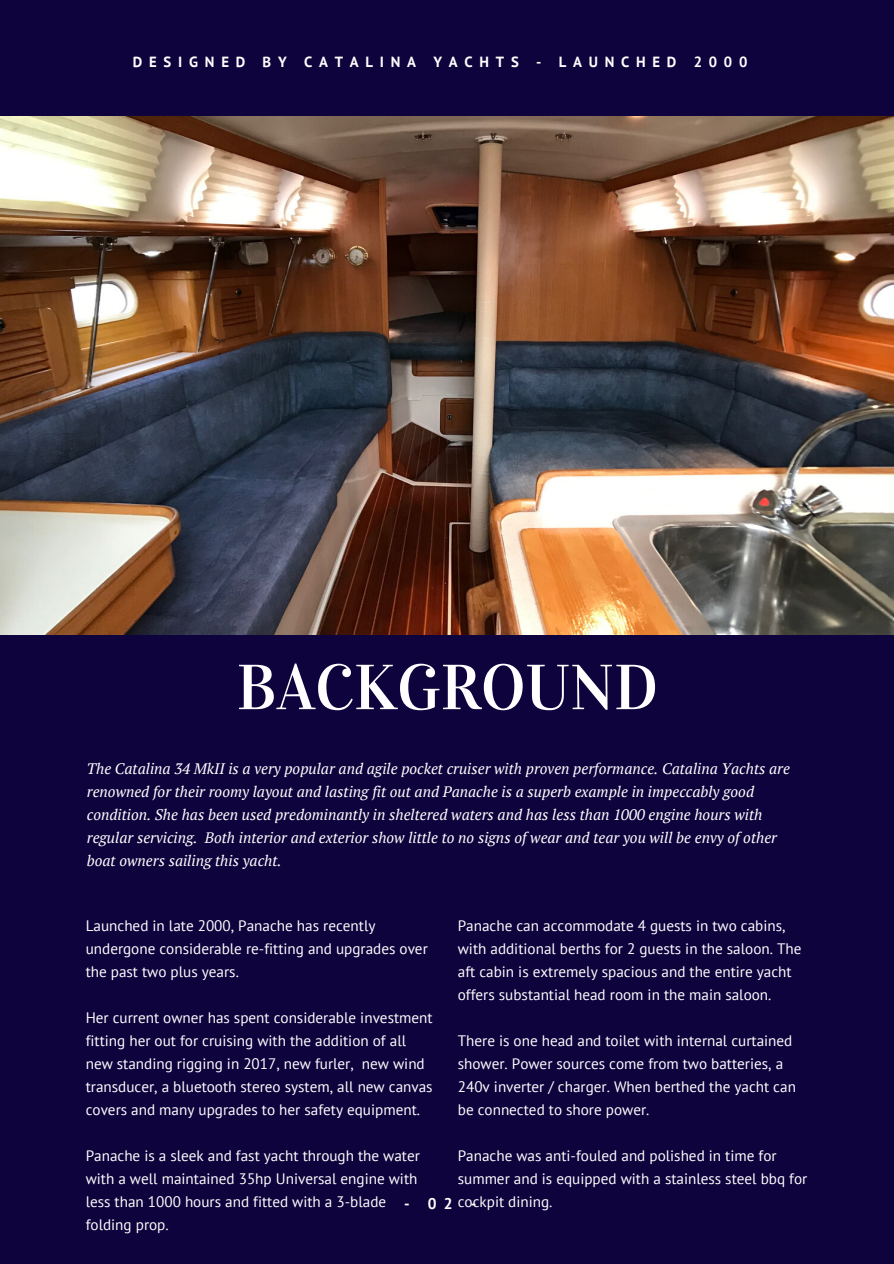
<style>
.page{position:relative;width:894px;height:1264px;background:#fff}
.page>*{position:absolute;margin:0;border:0;box-sizing:border-box;transform-origin:0 0}
.t1{font:63.6px "Vidaloka";color:#fff}
.t2{font:15.15px/23px "PT Sans";color:#fff}
.t3{font:italic 15.15px/23px "PT Serif";color:#fff}
.t4{font:700 14.7px "PT Sans";letter-spacing:.46em;color:#fff}
.s1{font-weight:700;font-size:15.45px}
</style>
<div class="page">
<div style="left:0;top:0;width:893px;height:1263px;background:#0f033d"></div>
<img style="left:0;top:117px;width:893px;height:518px">
<p class="t4" style="left:133px;top:52px;width:616px">DESIGNED BY CATALINA YACHTS - LAUNCHED 2000</p>
<h1 class="t1" style="left:237px;top:649px;width:423px">BACKGROUND</h1>
<p class="t3" style="left:87px;top:757px;width:704px">The Catalina 34 MkII is a very popular and agile pocket cruiser with proven performance. Catalina Yachts are renowned for their roomy layout and lasting fit out and Panache is a superb example in impeccably good condition. She has been used predominantly in sheltered waters and has less than 1000 engine hours with regular servicing. Both interior and exterior show little to no signs of wear and tear you will be envy of other boat owners sailing this yacht.</p>
<p class="t2" style="left:86px;top:913px;width:343px">Launched in late 2000, Panache has recently undergone considerable re-fitting and upgrades over the past two plus years.</p>
<p class="t2" style="left:86px;top:1005px;width:348px">Her current owner has spent considerable investment fitting her out for cruising with the addition of all new standing rigging in 2017, new furler, new wind transducer, a bluetooth stereo system, all new canvas covers and many upgrades to her safety equipment.</p>
<p class="t2" style="left:86px;top:1143px;width:335px">Panache is a sleek and fast yacht through the water with a well maintained 35hp Universal engine with less than 1000 hours and fitted with a 3-blade folding prop.</p>
<p class="t2" style="left:457px;top:913px;width:345px">Panache can accommodate 4 guests in two cabins, with additional berths for 2 guests in the saloon. The aft cabin is extremely spacious and the entire yacht offers substantial head room in the main saloon.</p>
<p class="t2" style="left:457px;top:1028px;width:339px">There is one head and toilet with internal curtained shower. Power sources come from two batteries, a 240v inverter / charger. When berthed the yacht can be connected to shore power.</p>
<p class="t2" style="left:457px;top:1143px;width:351px">Panache was anti-fouled and polished in time for summer and is equipped with a stainless steel bbq for</p>
<p class="t2" style="left:404px;top:1189px;width:150px"><span class="s1">- 0 2</span> co<span class="s1">-</span>ckpit dining.</p>
</div>
